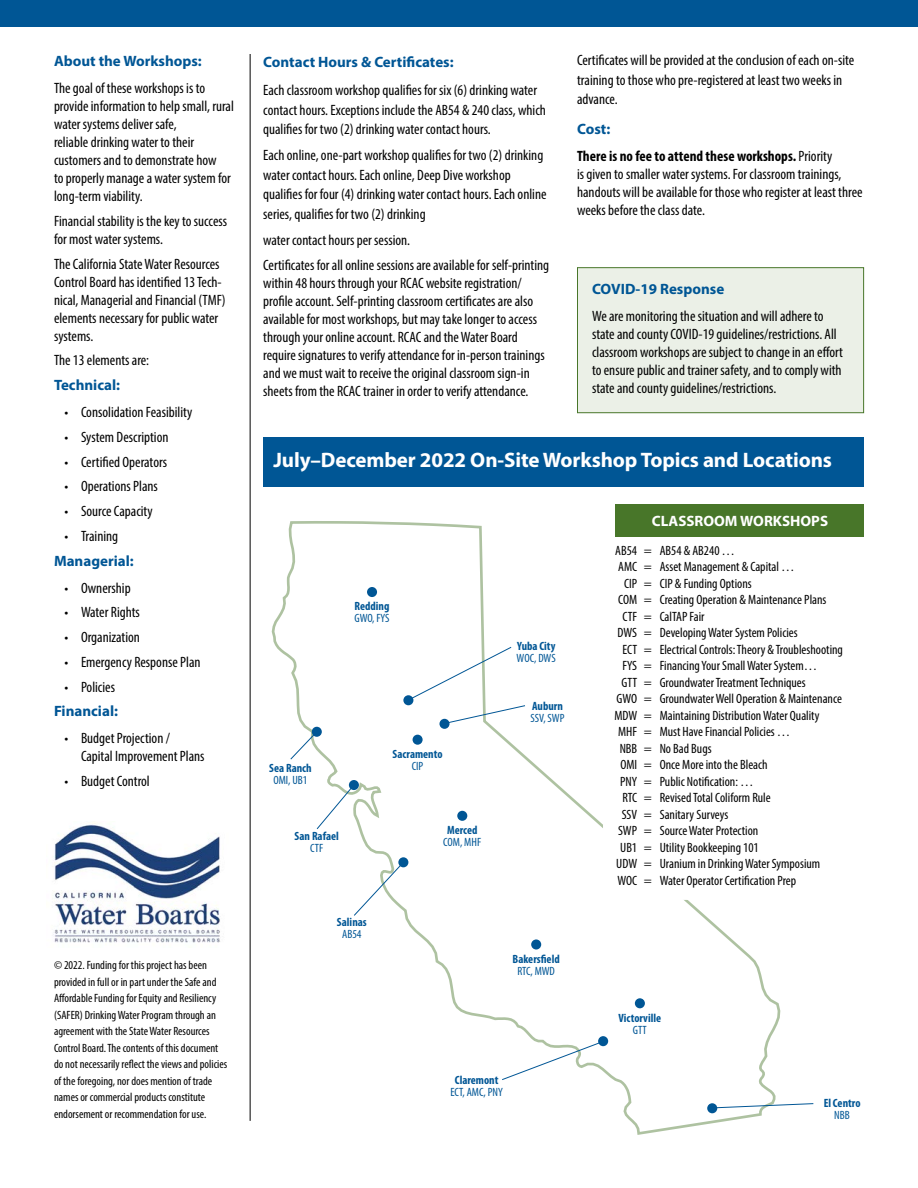
<style>
.page{position:relative;width:918px;height:1188px;background:#fff}
.page>*{position:absolute;margin:0;border:0;box-sizing:border-box;transform-origin:0 0}
.t1{font:700 21px "Myriad Pro";letter-spacing:-.005em;color:#fff}
.t2{font:condensed 15px/18px "Myriad Pro";color:#000}
.t3{font:700 15px "Myriad Pro";color:#005695}
.t4{font:700 condensed 15px/27px "Myriad Pro";color:#000}
.t5{font:700 15px "Myriad Pro";color:#fff}
.t6{font:condensed 13.5px "Myriad Pro";color:#000}
.t7{font:condensed 12px/16.5px "Myriad Pro";color:#000}
.t8{font:700 condensed 12px "Myriad Pro";color:#005695}
.t9{font:condensed 12px "Myriad Pro";color:#005695}
.s1{font-stretch:normal;color:#005695}
.s2{font-weight:400}
</style>
<div class="page">
<svg style="left:271px;top:521px;width:510px;height:614px"></svg>
<div style="left:603px;top:495px;width:281px;height:405px;background:#fff"></div>
<div style="left:0;top:0;width:918px;height:27px;background:#005695"></div>
<div style="left:616px;top:504px;width:248px;height:32px;background:#487629"></div>
<hr style="left:250px;top:54px;width:1px;height:1067px;background:#000">
<div style="left:263px;top:437px;width:601px;height:50px;background:#005695"></div>
<img style="left:53px;top:823px;width:167px;height:120px">
<div style="left:413px;top:735px;width:10px;height:10px;background:#005695;border-radius:50%"></div>
<div style="left:403px;top:695px;width:10px;height:10px;background:#005695;border-radius:50%"></div>
<div style="left:439px;top:719px;width:11px;height:10px;background:#005695;border-radius:50%"></div>
<div style="left:367px;top:587px;width:10px;height:10px;background:#005695;border-radius:50%"></div>
<div style="left:531px;top:939px;width:10px;height:11px;background:#005695;border-radius:50%"></div>
<div style="left:635px;top:998px;width:10px;height:10px;background:#005695;border-radius:50%"></div>
<div style="left:707px;top:1103px;width:10px;height:10px;background:#005695;border-radius:50%"></div>
<div style="left:457px;top:811px;width:10px;height:10px;background:#005695;border-radius:50%"></div>
<div style="left:398px;top:857px;width:10px;height:10px;background:#005695;border-radius:50%"></div>
<div style="left:349px;top:780px;width:10px;height:10px;background:#005695;border-radius:50%"></div>
<div style="left:598px;top:1036px;width:10px;height:10px;background:#005695;border-radius:50%"></div>
<div style="left:312px;top:727px;width:10px;height:10px;background:#005695;border-radius:50%"></div>
<div style="left:577px;top:267px;width:287px;height:146px;background:#ebf0e7;border:1px solid #487629"></div>
<svg style="left:353px;top:862px;width:51px;height:54px"></svg>
<svg style="left:316px;top:784px;width:39px;height:46px"></svg>
<svg style="left:501px;top:1041px;width:103px;height:40px"></svg>
<svg style="left:711px;top:1103px;width:103px;height:6px"></svg>
<svg style="left:290px;top:731px;width:28px;height:29px"></svg>
<svg style="left:408px;top:646px;width:118px;height:78px"></svg>
<p class="t3" style="left:54px;top:51px;width:149px">About the Workshops:</p>
<p class="t2" style="left:54px;top:79px;width:181px">The goal of these workshops is to provide information to help small, rural water systems deliver safe,<br>reliable drinking water to their customers and to demonstrate how<br>to properly manage a water system for long-term viability.</p>
<p class="t2" style="left:54px;top:212px;width:175px">Financial stability is the key to success for most water systems.</p>
<p class="t2" style="left:54px;top:254px;width:173px">The California State Water Resources<br>Control Board has identified 13 Tech&shy;nical, Managerial and Financial (TMF) elements necessary for public water systems.</p>
<p class="t2" style="left:54px;top:351px;width:97px">The 13 elements are:</p>
<p class="t3" style="left:54px;top:375px;width:68px">Technical:</p>
<p class="t2" style="left:64px;top:403px;width:129px">• Consolidation Feasibility</p>
<p class="t2" style="left:64px;top:428px;width:106px">• System Description</p>
<p class="t2" style="left:64px;top:452px;width:104px">• Certified Operators</p>
<p class="t2" style="left:64px;top:477px;width:95px">• Operations Plans</p>
<p class="t2" style="left:64px;top:502px;width:90px">• Source Capacity</p>
<p class="t2" style="left:64px;top:527px;width:55px">• Training</p>
<p class="t3" style="left:54px;top:551px;width:81px">Managerial:</p>
<p class="t2" style="left:64px;top:578px;width:68px">• Ownership</p>
<p class="t2" style="left:64px;top:603px;width:77px">• Water Rights</p>
<p class="t2" style="left:64px;top:628px;width:77px">• Organization</p>
<p class="t2" style="left:64px;top:653px;width:138px">• Emergency Response Plan</p>
<p class="t2" style="left:64px;top:677px;width:52px">• Policies</p>
<p class="t3" style="left:54px;top:701px;width:66px">Financial:</p>
<p class="t2" style="left:81px;top:729px;width:125px;text-indent:-16px">• Budget Projection /<br>Capital Improvement Plans</p>
<p class="t2" style="left:64px;top:772px;width:87px">• Budget Control</p>
<p class="t7" style="left:54px;top:957px;width:175px">© 2022. Funding for this project has been provided in full or in part under the Safe and Affordable Funding for Equity and Resiliency (SAFER) Drinking Water Program through an agreement with the State Water Resources Control Board. The contents of this document do not necessarily reflect the views and policies of the foregoing, nor does mention of trade names or commercial products constitute endorsement or recommendation for use.</p>
<p class="t3" style="left:263px;top:52px;width:192px">Contact Hours &amp; Certificates:</p>
<p class="t2" style="left:263px;top:80px;width:284px;line-height:19.5px">Each classroom workshop qualifies for six (6) drinking water contact hours. Exceptions include the AB54 &amp; 240 class, which qualifies for two (2) drinking water contact hours.</p>
<p class="t2" style="left:263px;top:145px;width:285px;line-height:19.5px">Each online, one-part workshop qualifies for two (2) drinking water contact hours. Each online, Deep Dive workshop qualifies for four (4) drinking water contact hours. Each online series, qualifies for two (2) drinking</p>
<p class="t2" style="left:263px;top:228px;width:288px;line-height:24.8px">water contact hours per session.<br>Certificates for all online sessions are available for self-printing</p>
<p class="t2" style="left:263px;top:274px;width:283px">within 48 hours through your RCAC website registration/ profile account. Self-printing classroom certificates are also available for most workshops, but may take longer to access through your online account. RCAC and the Water Board require signatures to verify attendance for in-person trainings and we must wait to receive the original classroom sign-in sheets from the RCAC trainer in order to verify attendance.</p>
<p class="t2" style="left:577px;top:50px;width:279px;line-height:19.5px">Certificates will be provided at the conclusion of each on-site training to those who pre-registered at least two weeks in advance.</p>
<p class="t4" style="left:577px;top:116px;width:257px"><span class="s1">Cost:<br></span>There is no fee to attend these workshops. <span class="s2">Priority</span></p>
<p class="t2" style="left:577px;top:165px;width:287px">is given to smaller water systems. For classroom trainings, handouts will be available for those who register at least three weeks before the class date.</p>
<p class="t3" style="left:592px;top:279px;width:134px">COVID-19 Response</p>
<p class="t2" style="left:592px;top:307px;width:252px">We are monitoring the situation and will adhere to state and county COVID-19 guidelines/restrictions. All classroom workshops are subject to change in an effort to ensure public and trainer safety, and to comply with state and county guidelines/restrictions.</p>
<h1 class="t1" style="left:273px;top:446px;width:560px">July–December 2022 On-Site Workshop Topics and Locations</h1>
<p class="t8" style="left:355px;top:599px;width:36px">Redding</p>
<p class="t9" style="left:354px;top:611px;width:37px">GWO, FYS</p>
<p class="t8" style="left:269px;top:760px;width:44px">Sea Ranch</p>
<p class="t9" style="left:273px;top:772px;width:36px">OMI, UB1</p>
<p class="t8" style="left:295px;top:828px;width:46px">San Rafael</p>
<p class="t9" style="left:310px;top:841px;width:14px">CTF</p>
<p class="t8" style="left:393px;top:746px;width:52px">Sacramento</p>
<p class="t9" style="left:412px;top:759px;width:13px">CIP</p>
<p class="t8" style="left:447px;top:823px;width:32px">Merced</p>
<p class="t9" style="left:443px;top:835px;width:39px">COM, MHF</p>
<p class="t8" style="left:337px;top:914px;width:31px">Salinas</p>
<p class="t9" style="left:342px;top:927px;width:21px">AB54</p>
<p class="t8" style="left:517px;top:639px;width:40px">Yuba City</p>
<p class="t9" style="left:517px;top:651px;width:41px">WOC, DWS</p>
<p class="t8" style="left:532px;top:698px;width:32px">Auburn</p>
<p class="t9" style="left:530px;top:711px;width:36px">SSV, SWP</p>
<p class="t8" style="left:513px;top:951px;width:49px">Bakersfield</p>
<p class="t9" style="left:517px;top:963px;width:39px">RTC, MWD</p>
<p class="t8" style="left:455px;top:1073px;width:45px">Claremont</p>
<p class="t9" style="left:450px;top:1085px;width:54px">ECT, AMC, PNY</p>
<p class="t5" style="left:652px;top:511px;width:178px">CLASSROOM WORKSHOPS</p>
<p class="t6" style="left:615px;top:542px;width:121px">AB54 = AB54 &amp; AB240 …</p>
<p class="t6" style="left:618px;top:559px;width:178px">AMC = Asset Management &amp; Capital …</p>
<p class="t6" style="left:624px;top:575px;width:129px">CIP = CIP &amp; Funding Options</p>
<p class="t6" style="left:618px;top:592px;width:210px">COM = Creating Operation &amp; Maintenance Plans</p>
<p class="t6" style="left:623px;top:608px;width:83px">CTF = CalTAP Fair</p>
<p class="t6" style="left:618px;top:625px;width:182px">DWS = Developing Water System Policies</p>
<p class="t6" style="left:622px;top:641px;width:222px">ECT = Electrical Controls: Theory &amp; Troubleshooting</p>
<p class="t6" style="left:622px;top:658px;width:196px">FYS = Financing Your Small Water System…</p>
<p class="t6" style="left:622px;top:674px;width:186px">GTT = Groundwater Treatment Techniques</p>
<p class="t6" style="left:617px;top:691px;width:227px">GWO = Groundwater Well Operation &amp; Maintenance</p>
<p class="t6" style="left:614px;top:707px;width:207px">MDW = Maintaining Distribution Water Quality</p>
<p class="t6" style="left:618px;top:724px;width:174px">MHF = Must Have Financial Policies …</p>
<p class="t6" style="left:620px;top:740px;width:93px">NBB = No Bad Bugs</p>
<p class="t6" style="left:620px;top:757px;width:149px">OMI = Once More into the Bleach</p>
<p class="t6" style="left:620px;top:773px;width:135px">PNY = Public Notification: …</p>
<p class="t6" style="left:622px;top:790px;width:150px">RTC = Revised Total Coliform Rule</p>
<p class="t6" style="left:622px;top:806px;width:108px">SSV = Sanitary Surveys</p>
<p class="t6" style="left:618px;top:823px;width:142px">SWP = Source Water Protection</p>
<p class="t6" style="left:620px;top:839px;width:140px">UB1 = Utility Bookkeeping 101</p>
<p class="t6" style="left:616px;top:856px;width:205px">UDW = Uranium in Drinking Water Symposium</p>
<p class="t6" style="left:617px;top:872px;width:180px">WOC = Water Operator Certification Prep</p>
<p class="t8" style="left:619px;top:1010px;width:44px">Victorville</p>
<p class="t9" style="left:633px;top:1022px;width:15px">GTT</p>
<p class="t8" style="left:824px;top:1095px;width:38px">El Centro</p>
<p class="t9" style="left:834px;top:1108px;width:17px">NBB</p>
</div>
